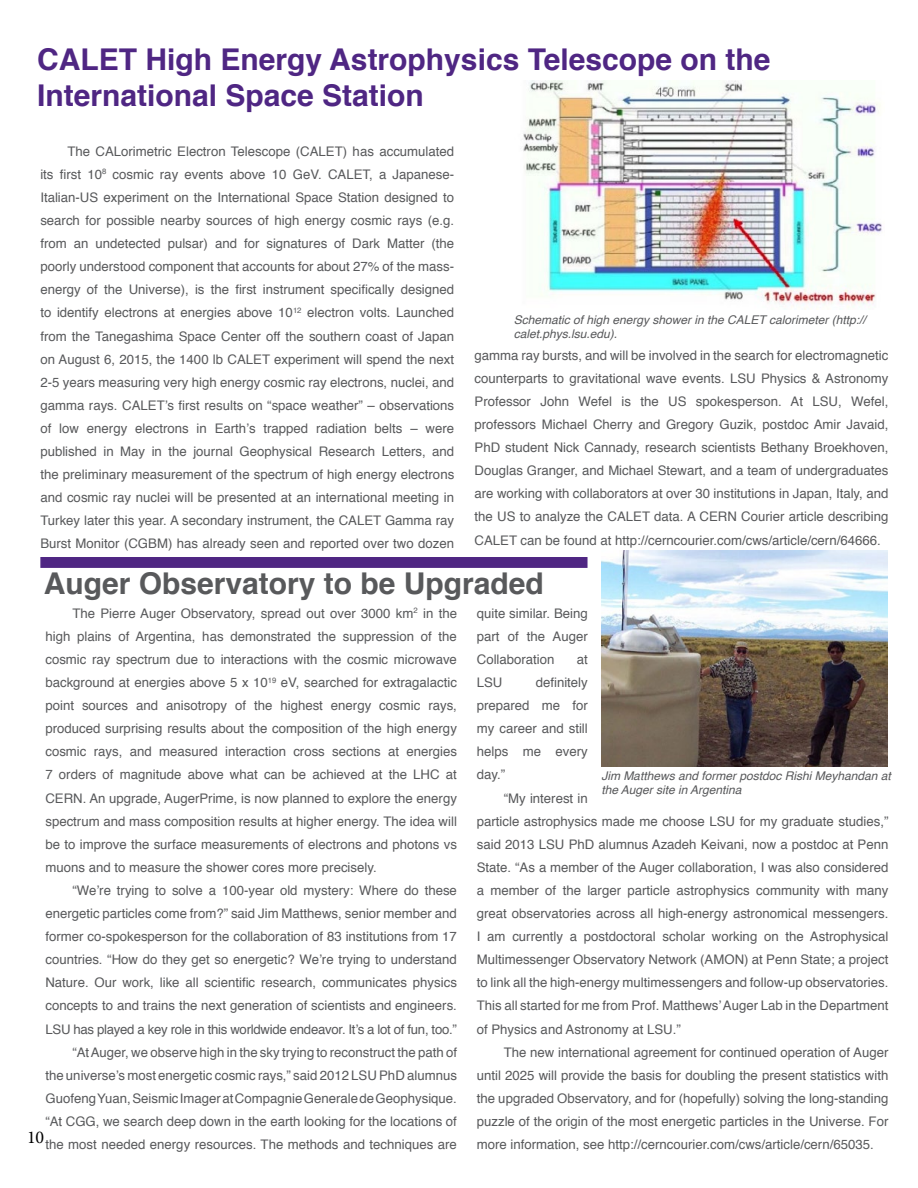
<style>
.page{position:relative;width:918px;height:1188px;background:#fff}
.page>*{position:absolute;margin:0;border:0;box-sizing:border-box;transform-origin:0 0}
.t1{font:700 30px/36px "Helvetica";color:#4f2683}
.t2{font:700 30px "Helvetica";color:#58595b}
.t3{font:18px "Minion Pro";color:#000}
.t4{font:13.2px/23.1px "Helvetica";color:#58595b;text-align:justify}
.t5{font:italic 12px/14.4px "Helvetica";color:#58595b}
</style>
<div class="page">
<div style="left:40px;top:557px;width:548px;height:11px;background:#4f2683;border:2px solid #4f2683"></div>
<img style="left:523px;top:80px;width:359px;height:230px">
<img style="left:601px;top:551px;width:287px;height:216px">
<h1 class="t1" style="left:37px;top:42px;width:735px">CALET High Energy Astrophysics Telescope on the<br>International Space Station</h1>
<p class="t4" style="left:40px;top:140px;width:415px;text-indent:27px">The CALorimetric Electron Telescope (CALET) has accumulated its first 10<sup>8</sup> cosmic ray events above 10 GeV. CALET, a Japanese-Italian-US experiment on the International Space Station designed to search for possible nearby sources of high energy cosmic rays (e.g. from an undetected pulsar) and for signatures of Dark Matter (the poorly understood component that accounts for about 27% of the mass&shy;energy of the Universe), is the first instrument specifically designed to identify electrons at energies above 10<sup>12</sup> electron volts. Launched from the Tanegashima Space Center off the southern coast of Japan on August 6, 2015, the 1400 lb CALET experiment will spend the next 2-5 years measuring very high energy cosmic ray electrons, nuclei, and gamma rays. CALET’s first results on “space weather” – observations of low energy electrons in Earth’s trapped radiation belts – were published in May in the journal Geophysical Research Letters, and the preliminary measurement of the spectrum of high energy electrons and cosmic ray nuclei will be presented at an international meeting in Turkey later this year. A secondary instrument, the CALET Gamma ray Burst Monitor (CGBM) has already seen and reported over two dozen</p>
<p class="t5" style="left:514px;top:313px;width:353px">Schematic of high energy shower in the CALET calorimeter (http:// calet.phys.lsu.edu).</p>
<p class="t4" style="left:475px;top:344px;width:415px">gamma ray bursts, and will be involved in the search for electromagnetic counterparts to gravitational wave events. LSU Physics &amp; Astronomy Professor John Wefel is the US spokesperson. At LSU, Wefel, professors Michael Cherry and Gregory Guzik, postdoc Amir Javaid, PhD student Nick Cannady, research scientists Bethany Broekhoven, Douglas Granger, and Michael Stewart, and a team of undergraduates are working with collaborators at over 30 institutions in Japan, Italy, and the US to analyze the CALET data. A CERN Courier article describing CALET can be found at http://cerncourier.com/cws/article/cern/64666.</p>
<h1 class="t2" style="left:44px;top:559px;width:502px">Auger Observatory to be Upgraded</h1>
<p class="t4" style="left:45px;top:602px;width:413px;text-indent:27px">The Pierre Auger Observatory, spread out over 3000 km<sup>2</sup> in the high plains of Argentina, has demonstrated the suppression of the cosmic ray spectrum due to interactions with the cosmic microwave background at energies above 5 x 10<sup>19</sup> eV, searched for extragalactic point sources and anisotropy of the highest energy cosmic rays, produced surprising results about the composition of the high energy cosmic rays, and measured interaction cross sections at energies 7 orders of magnitude above what can be achieved at the LHC at CERN. An upgrade, AugerPrime, is now planned to explore the energy spectrum and mass composition results at higher energy. The idea will be to improve the surface measurements of electrons and photons vs muons and to measure the shower cores more precisely.</p>
<p class="t4" style="left:45px;top:879px;width:413px;text-align:right">“We’re trying to solve a 100-year old mystery: Where do these energetic particles come from?” said Jim Matthews, senior member and former co-spokesperson for the collaboration of 83 institutions from 17 countries. “How do they get so energetic? We’re trying to understand Nature. Our work, like all scientific research, communicates physics concepts to and trains the next generation of scientists and engineers.<br>LSU has played a key role in this worldwide endeavor. It’s a lot of fun, too.” “At Auger, we observe high in the sky trying to reconstruct the path of<br>the universe’s most energetic cosmic rays,” said 2012 LSU PhD alumnus Guofeng Yuan, Seismic Imager at Compagnie Generale de Geophysique. “At CGG, we search deep down in the earth looking for the locations of the most needed energy resources. The methods and techniques are</p>
<h2 class="t3" style="left:27px;top:1125px;width:19px">10</h2>
<p class="t4" style="left:477px;top:602px;width:112px">quite similar. Being part of the Auger Collaboration</p>
<p class="t4" style="left:577px;top:648px;width:13px">at</p>
<p class="t4" style="left:477px;top:671px;width:27px">LSU</p>
<p class="t4" style="left:477px;top:671px;width:112px;text-indent:59px">definitely prepared me for my career and still helps me every day.”</p>
<p class="t4" style="left:477px;top:787px;width:413px;text-align:left;text-indent:27px">“My interest in<br>particle astrophysics made me choose LSU for my graduate studies,” said 2013 LSU PhD alumnus Azadeh Keivani, now a postdoc at Penn State. “As a member of the Auger collaboration, I was also considered a member of the larger particle astrophysics community with many great observatories across all high-energy astronomical messengers.<br>I am currently a postdoctoral scholar working on the Astrophysical Multimessenger Observatory Network (AMON) at Penn State; a project to link all the high-energy multimessengers and follow-up observatories.<br>This all started for me from Prof. Matthews’ Auger Lab in the Department of Physics and Astronomy at LSU.”</p>
<p class="t4" style="left:477px;top:1041px;width:413px;text-indent:27px">The new international agreement for continued operation of Auger until 2025 will provide the basis for doubling the present statistics with the upgraded Observatory, and for (hopefully) solving the long-standing puzzle of the origin of the most energetic particles in the Universe. For more information, see http://cerncourier.com/cws/article/cern/65035.</p>
<p class="t5" style="left:601px;top:768px;width:291px">Jim Matthews and former postdoc Rishi Meyhandan at the Auger site in Argentina</p>
</div>
